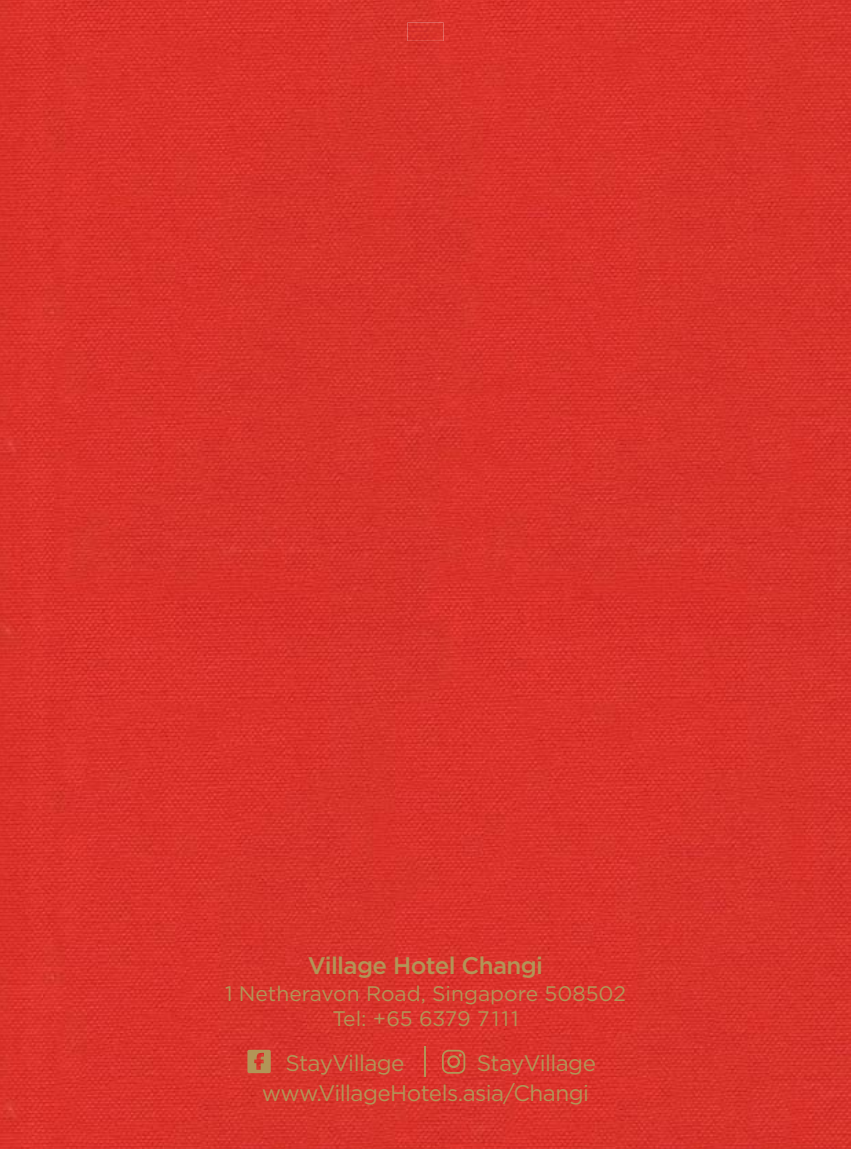
<style>
.page{position:relative;width:851px;height:1149px;background:#fff}
.page>*{position:absolute;margin:0;border:0;box-sizing:border-box;transform-origin:0 0}
.t1{font:500 24px "Gotham";letter-spacing:-.025em;color:#b29557}
.t2{font:22.5px "Gotham";letter-spacing:-.025em;color:#b29557}
.t3{font:21px/25.2px "Gotham";color:#b29557;text-align:center}
</style>
<div class="page">
<img style="left:0;top:0;width:850px;height:1148px">
<img style="left:407px;top:23px;width:36px;height:18px">
<img style="left:409px;top:24px;width:32px;height:13px">
<svg style="left:442px;top:1049px;width:23px;height:24px"></svg>
<hr style="left:424px;top:1045px;width:1px;height:31px;background:#b29557">
<svg style="left:247px;top:1049px;width:24px;height:23px"></svg>
<p class="t1" style="left:308px;top:949px;width:237px">Village Hotel Changi</p>
<p class="t3" style="left:225px;top:980px;width:402px">1 Netheravon Road, Singapore 508502<br>Tel: +65 6379 7111</p>
<p class="t2" style="left:285px;top:1049px;width:121px">StayVillage</p>
<p class="t2" style="left:476px;top:1049px;width:121px">StayVillage</p>
<p class="t2" style="left:262px;top:1079px;width:328px">www.VillageHotels.asia/Changi</p>
</div>
